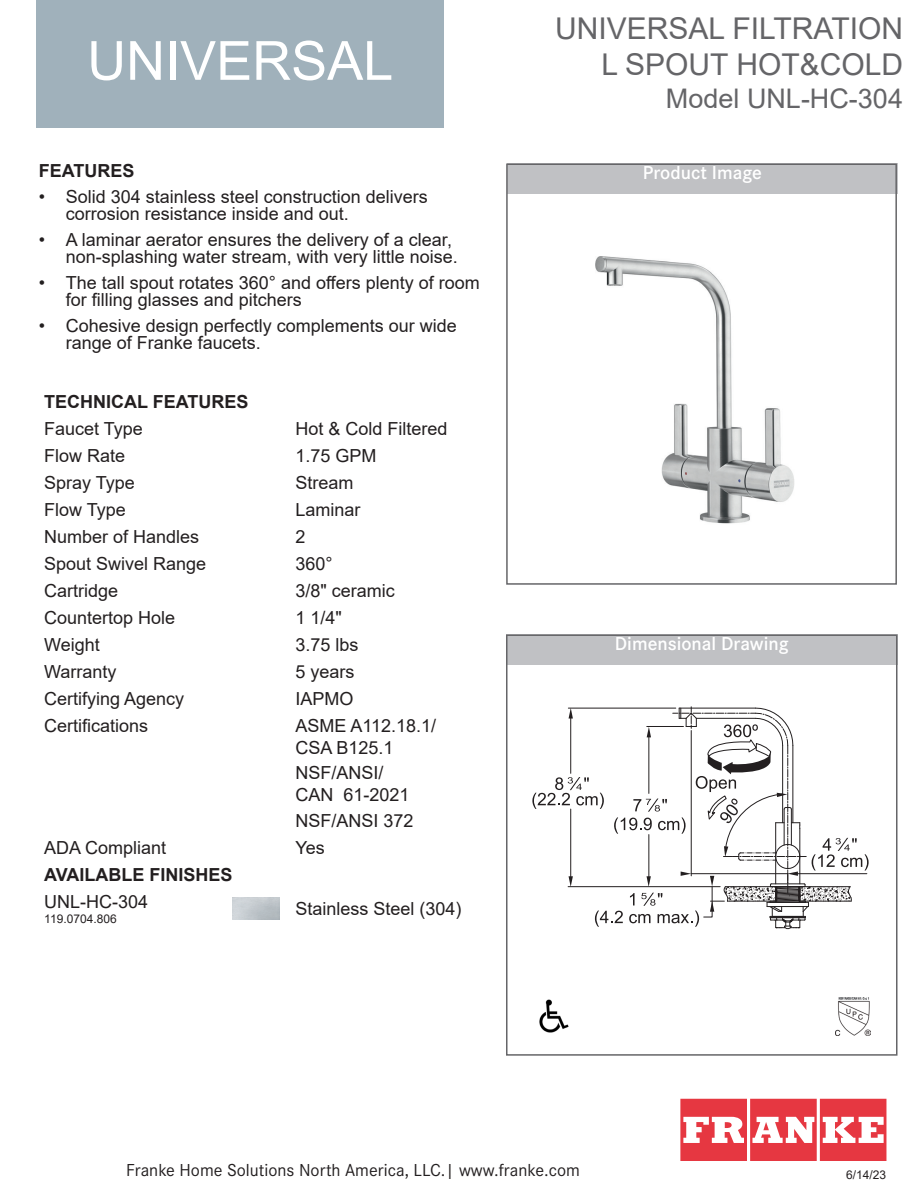
<style>
.page{position:relative;width:918px;height:1188px;background:#fff}
.page>*{position:absolute;margin:0;border:0;box-sizing:border-box;transform-origin:0 0}
.t1{font:54px "Arial";color:#fff}
.t2{font:30px "Arial";color:#656568}
.t3{font:27px "Arial";color:#656568}
.t4{font:600 19.5px "Corporate S";color:#fff}
.t5{font:18px/16.5px "Arial";color:#231f20}
.t6{font:18px "Corporate S";color:#231f20}
.t7{font:700 18px "Arial";color:#231f20}
.t8{font:12px "Arial";color:#231f20}
</style>
<div class="page">
<svg style="left:680px;top:1099px;width:206px;height:62px"></svg>
<div style="left:37px;top:0;width:407px;height:127px;background:#a0b1bb"></div>
<div style="left:506px;top:634px;width:392px;height:31px;background:#c0c1c4"></div>
<div style="left:506px;top:634px;width:392px;height:422px;border:2px solid #656568"></div>
<div style="left:507px;top:164px;width:391px;height:30px;background:#c0c1c4"></div>
<div style="left:506px;top:164px;width:391px;height:421px;border:2px solid #656568"></div>
<img style="left:595px;top:256px;width:199px;height:268px">
<svg style="left:532px;top:707px;width:337px;height:222px"></svg>
<img style="left:539px;top:999px;width:30px;height:34px">
<img style="left:836px;top:998px;width:35px;height:38px">
<p class="t1" style="left:87px;top:24px;width:308px">UNIVERSAL</p>
<p class="t7" style="left:39px;top:158px;width:97px">FEATURES</p>
<p class="t5" style="left:66px;top:188px;width:364px;text-indent:-27px">• Solid 304 stainless steel construction delivers corrosion resistance inside and out.</p>
<p class="t5" style="left:66px;top:231px;width:394px;text-indent:-27px">• A laminar aerator ensures the delivery of a clear, non-splashing water stream, with very little noise.</p>
<p class="t5" style="left:66px;top:274px;width:416px;text-indent:-27px">• The tall spout rotates 360° and offers plenty of room for filling glasses and pitchers</p>
<p class="t5" style="left:66px;top:317px;width:393px;text-indent:-27px">• Cohesive design perfectly complements our wide range of Franke faucets.</p>
<p class="t7" style="left:44px;top:389px;width:206px">TECHNICAL FEATURES</p>
<p class="t5" style="left:44px;top:421px;width:100px">Faucet Type</p>
<p class="t5" style="left:295px;top:421px;width:154px">Hot &amp; Cold Filtered</p>
<p class="t5" style="left:44px;top:448px;width:83px">Flow Rate</p>
<p class="t5" style="left:295px;top:448px;width:83px">1.75 GPM</p>
<p class="t5" style="left:44px;top:475px;width:92px">Spray Type</p>
<p class="t5" style="left:295px;top:475px;width:60px">Stream</p>
<p class="t5" style="left:44px;top:502px;width:83px">Flow Type</p>
<p class="t5" style="left:295px;top:502px;width:67px">Laminar</p>
<p class="t5" style="left:44px;top:529px;width:157px">Number of Handles</p>
<p class="t5" style="left:295px;top:529px;width:12px">2</p>
<p class="t5" style="left:44px;top:556px;width:164px">Spout Swivel Range</p>
<p class="t5" style="left:295px;top:556px;width:39px">360°</p>
<p class="t5" style="left:44px;top:583px;width:76px">Cartridge</p>
<p class="t5" style="left:295px;top:583px;width:101px">3/8" ceramic</p>
<p class="t5" style="left:44px;top:610px;width:133px">Countertop Hole</p>
<p class="t5" style="left:295px;top:610px;width:48px">1 1/4"</p>
<p class="t5" style="left:44px;top:637px;width:57px">Weight</p>
<p class="t5" style="left:295px;top:637px;width:65px">3.75 lbs</p>
<p class="t5" style="left:44px;top:664px;width:74px">Warranty</p>
<p class="t5" style="left:295px;top:664px;width:61px">5 years</p>
<p class="t5" style="left:44px;top:691px;width:142px">Certifying Agency</p>
<p class="t5" style="left:295px;top:691px;width:60px">IAPMO</p>
<p class="t5" style="left:44px;top:718px;width:106px">Certifications</p>
<p class="t5" style="left:295px;top:718px;width:142px">ASME A112.18.1/</p>
<p class="t5" style="left:295px;top:739px;width:100px">CSA B125.1</p>
<p class="t5" style="left:295px;top:765px;width:90px">NSF/ANSI/</p>
<p class="t5" style="left:295px;top:786px;width:116px">CAN 61-2021</p>
<p class="t5" style="left:295px;top:812px;width:120px">NSF/ANSI 372</p>
<p class="t5" style="left:44px;top:839px;width:124px">ADA Compliant</p>
<p class="t5" style="left:295px;top:839px;width:31px">Yes</p>
<p class="t7" style="left:44px;top:862px;width:190px">AVAILABLE FINISHES</p>
<p class="t5" style="left:44px;top:894px;width:106px">UNL-HC-304</p>
<p class="t8" style="left:44px;top:910px;width:74px">119.0704.806</p>
<p class="t5" style="left:295px;top:901px;width:168px">Stainless Steel (304)</p>
<p class="t2" style="left:555px;top:8px;width:349px">UNIVERSAL FILTRATION</p>
<p class="t2" style="left:601px;top:44px;width:303px">L SPOUT HOT&amp;COLD</p>
<p class="t3" style="left:666px;top:80px;width:239px">Model UNL-HC-304</p>
<p class="t4" style="left:643px;top:158px;width:121px">Product Image</p>
<p class="t4" style="left:615px;top:629px;width:175px">Dimensional Drawing</p>
<p class="t6" style="left:126px;top:1157px;width:455px">Franke Home Solutions North America, LLC.| www.franke.com</p>
<p class="t8" style="left:846px;top:1166px;width:42px">6/14/23</p>
</div>
